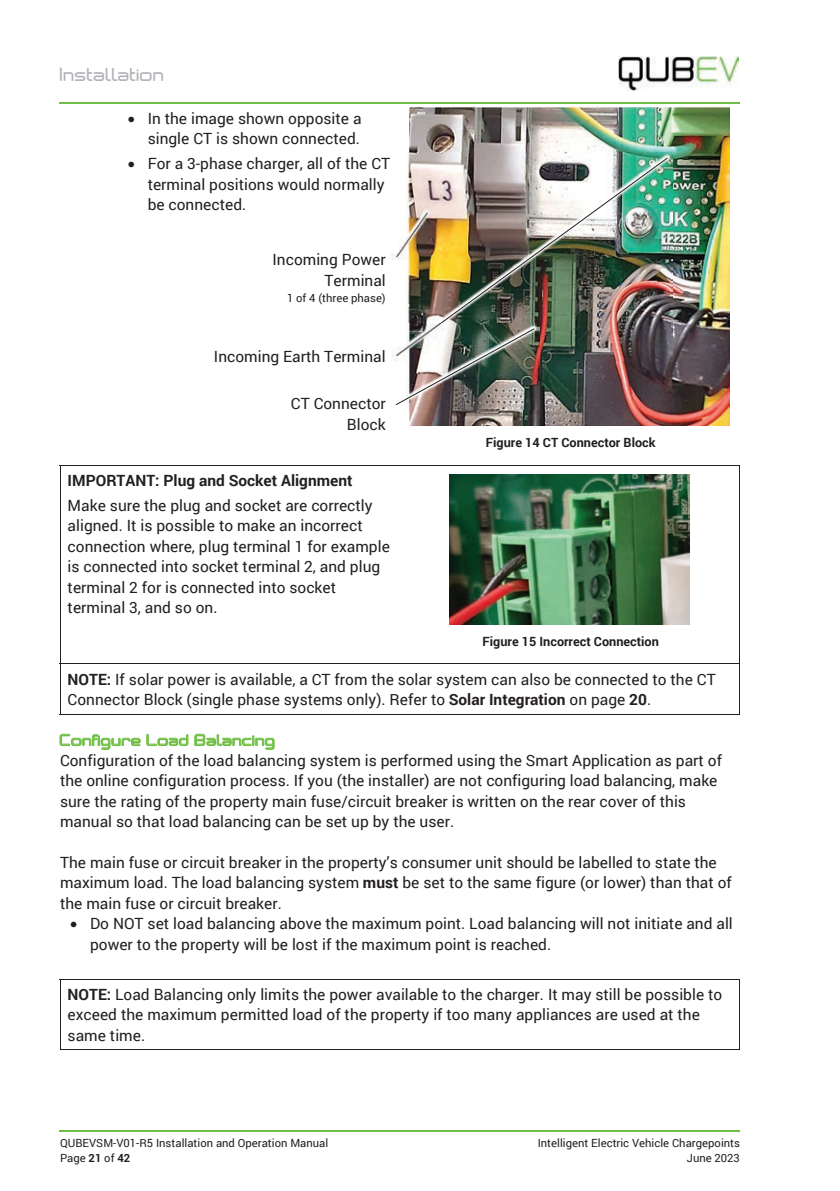
<style>
.page{position:relative;width:840px;height:1191px;background:#fff}
.page>*{position:absolute;margin:0;border:0;box-sizing:border-box;transform-origin:0 0}
.t1{font:500 17px "Neogrey";color:#b2b3b7}
.t2{font:15.4px/20.4px "Roboto";color:#231f20}
.t3{font:700 15.4px "Roboto";color:#231f20}
.t4{font:500 14.2px "Neogrey";letter-spacing:.02em;color:#70be44}
.t5{font:700 12.6px "Roboto";color:#231f20}
.t6{font:11.2px "Roboto";color:#231f20}
.s1{font-weight:700}
</style>
<div class="page">
<hr style="left:60px;top:103px;width:679px;height:1px;background:#70be44">
<hr style="left:60px;top:1130px;width:679px;height:1px;background:#70be44">
<img style="left:618px;top:57px;width:120px;height:33px">
<hr style="left:60px;top:465px;width:679px;height:1px;background:#231f20">
<hr style="left:60px;top:465px;width:1px;height:198px;background:#231f20">
<hr style="left:738px;top:465px;width:1px;height:198px;background:#231f20">
<hr style="left:60px;top:663px;width:679px;height:1px;background:#231f20">
<hr style="left:60px;top:664px;width:1px;height:50px;background:#231f20">
<hr style="left:60px;top:713px;width:678px;height:1px;background:#231f20">
<hr style="left:738px;top:664px;width:1px;height:50px;background:#231f20">
<hr style="left:60px;top:978px;width:679px;height:1px;background:#231f20">
<hr style="left:60px;top:979px;width:1px;height:71px;background:#231f20">
<hr style="left:60px;top:1049px;width:679px;height:1px;background:#231f20">
<hr style="left:739px;top:979px;width:1px;height:71px;background:#231f20">
<img style="left:409px;top:107px;width:320px;height:319px">
<img style="left:449px;top:474px;width:240px;height:150px">
<img style="left:391px;top:153px;width:281px;height:208px">
<img style="left:395px;top:157px;width:273px;height:200px">
<img style="left:391px;top:324px;width:148px;height:86px">
<img style="left:395px;top:328px;width:140px;height:78px">
<p class="t1" style="left:60px;top:63px;width:106px">Installation</p>
<p class="t2" style="left:128px;top:108px;width:235px;text-align:right">• In the image shown opposite a single CT is shown connected.</p>
<p class="t2" style="left:148px;top:153px;width:244px;text-indent:-20px">• For a 3-phase charger, all of the CT terminal positions would normally be connected.</p>
<p class="t2" style="left:272px;top:249px;width:115px;text-align:right">Incoming Power<br>Terminal</p>
<p class="t6" style="left:287px;top:290px;width:100px">1 of 4 (three phase)</p>
<p class="t2" style="left:214px;top:345px;width:173px">Incoming Earth Terminal</p>
<p class="t2" style="left:291px;top:393px;width:96px;text-align:right">CT Connector<br>Block</p>
<p class="t3" style="left:68px;top:470px;width:286px">IMPORTANT: Plug and Socket Alignment</p>
<p class="t2" style="left:68px;top:494px;width:323px">Make sure the plug and socket are correctly aligned. It is possible to make an incorrect connection where, plug terminal 1 for example is connected into socket terminal 2, and plug terminal 2 for is connected into socket terminal 3, and so on.</p>
<p class="t5" style="left:485px;top:434px;width:171px">Figure 14 CT Connector Block</p>
<p class="t5" style="left:482px;top:632px;width:178px">Figure 15 Incorrect Connection</p>
<p class="t2" style="left:68px;top:668px;width:649px"><span class="s1">NOTE:</span> If solar power is available, a CT from the solar system can also be connected to the CT<br>Connector Block (single phase systems only). Refer to <span class="s1">Solar Integration</span> on page <span class="s1">20</span>.</p>
<p class="t4" style="left:60px;top:731px;width:217px">Configure Load Balancing</p>
<p class="t2" style="left:60px;top:749px;width:663px">Configuration of the load balancing system is performed using the Smart Application as part of the online configuration process. If you (the installer) are not configuring load balancing, make sure the rating of the property main fuse/circuit breaker is written on the rear cover of this manual so that load balancing can be set up by the user.</p>
<p class="t2" style="left:60px;top:851px;width:673px">The main fuse or circuit breaker in the property’s consumer unit should be labelled to state the maximum load. The load balancing system <span class="s1">must</span> be set to the same figure (or lower) than that of the main fuse or circuit breaker.</p>
<p class="t2" style="left:90px;top:913px;width:644px;text-indent:-20px">• Do NOT set load balancing above the maximum point. Load balancing will not initiate and all power to the property will be lost if the maximum point is reached.</p>
<p class="t2" style="left:68px;top:983px;width:655px"><span class="s1">NOTE:</span> Load Balancing only limits the power available to the charger. It may still be possible to exceed the maximum permitted load of the property if too many appliances are used at the same time.</p>
<p class="t6" style="left:60px;top:1135px;width:269px">QUBEVSM-V01-R5 Installation and Operation Manual</p>
<p class="t6" style="left:537px;top:1135px;width:204px">Intelligent Electric Vehicle Chargepoints</p>
<p class="t6" style="left:60px;top:1150px;width:72px">Page <span class="s1">21</span> of <span class="s1">42</span></p>
<p class="t6" style="left:686px;top:1150px;width:55px">June 2023</p>
</div>
